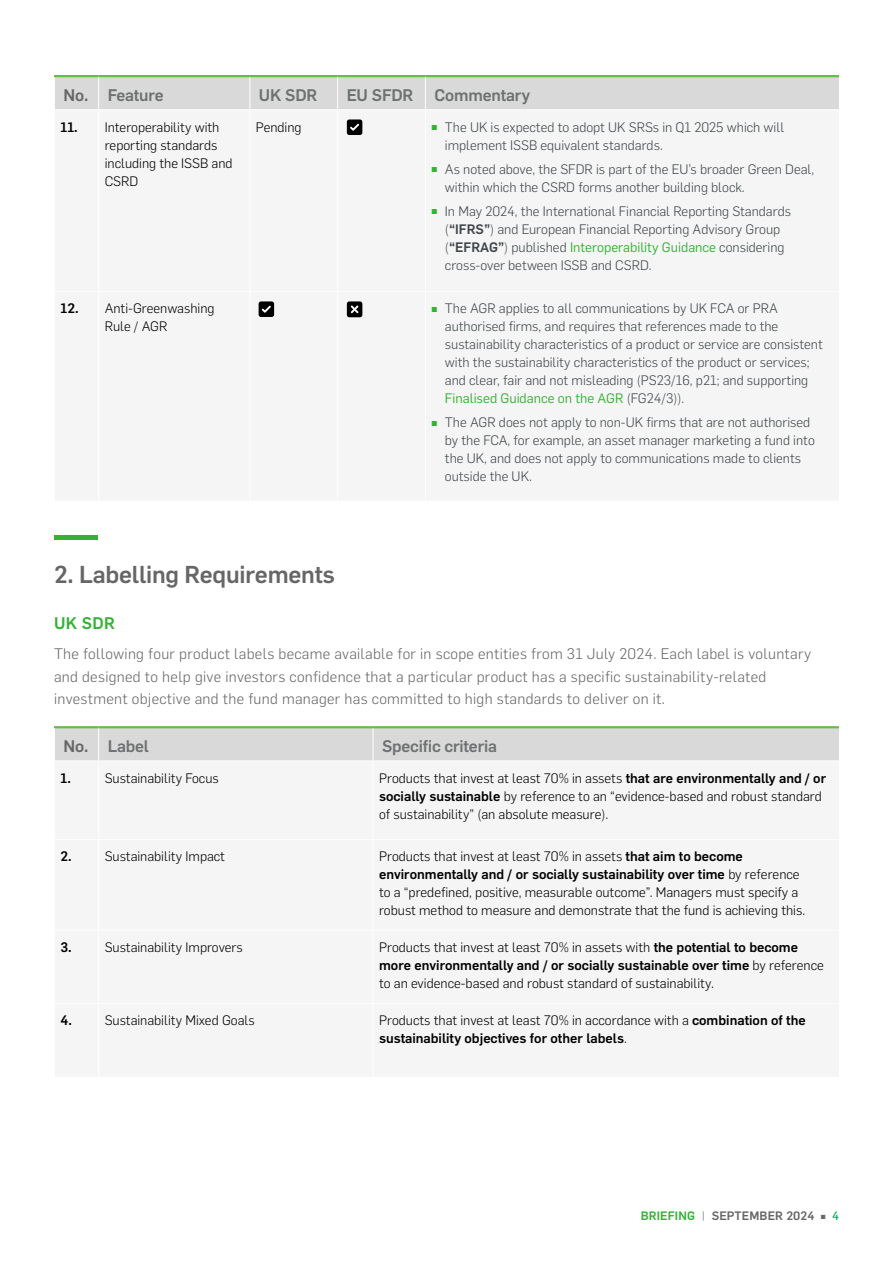
<style>
.page{position:relative;width:893px;height:1263px;background:#fff}
.page>*{position:absolute;margin:0;border:0;box-sizing:border-box;transform-origin:0 0}
.t1{font:500 24px "Flama";letter-spacing:-.01em;color:#666}
.t2{font:500 16.5px "Flama";letter-spacing:-.01em;color:#6e7171}
.t3{font:500 16.5px "Flama";color:#34b233}
.t4{font:300 15px/22.5px "Flama";letter-spacing:.02em;color:#666}
.t5{font:300 13.5px/18px "Flama";color:#3f4649}
.t6{font:300 13.5px/18px "Flama";color:#000}
.t7{font:500 13.5px/18px "Flama";color:#000}
.t8{font:500 12px "Flama";letter-spacing:.01em;color:#666}
.s1{color:#666}
.s2{font-weight:500}
.s3{font-size:9px;color:#34b233}
.s4{font-weight:400;color:#34b233}
.s5{font-weight:300}
.s6{color:#34b233}
.s7{font-family:"Flama Basic";font-weight:400;font-size:7.5px}
.s8{font-family:"Flama Basic";font-weight:400;color:#00a551}
</style>
<div class="page">
<div style="left:55px;top:77px;width:784px;height:32px;background:#d9d9d9"></div>
<hr style="left:54px;top:75px;width:45px;height:2px;background:#68bd49">
<hr style="left:99px;top:75px;width:151px;height:2px;background:#68bd49">
<hr style="left:250px;top:75px;width:88px;height:2px;background:#68bd49">
<hr style="left:338px;top:75px;width:87px;height:2px;background:#68bd49">
<hr style="left:425px;top:75px;width:414px;height:2px;background:#68bd49">
<hr style="left:98px;top:77px;width:1px;height:32px;background:#fff">
<hr style="left:250px;top:77px;width:1px;height:32px;background:#fff">
<hr style="left:337px;top:77px;width:1px;height:32px;background:#fff">
<hr style="left:425px;top:77px;width:1px;height:32px;background:#fff">
<div style="left:55px;top:728px;width:784px;height:32px;background:#d9d9d9"></div>
<hr style="left:54px;top:726px;width:45px;height:2px;background:#68bd49">
<hr style="left:99px;top:726px;width:274px;height:2px;background:#68bd49">
<hr style="left:373px;top:726px;width:466px;height:2px;background:#68bd49">
<hr style="left:98px;top:728px;width:1px;height:32px;background:#fff">
<hr style="left:373px;top:728px;width:1px;height:32px;background:#fff">
<div style="left:54px;top:535px;width:43px;height:5px;background:#34b233"></div>
<div style="left:347px;top:119px;width:15px;height:16px;background:#000;border-radius:3px"></div>
<svg style="left:350px;top:124px;width:9px;height:7px"></svg>
<div style="left:259px;top:301px;width:15px;height:16px;background:#000;border-radius:3px"></div>
<svg style="left:262px;top:306px;width:9px;height:7px"></svg>
<div style="left:347px;top:301px;width:15px;height:16px;background:#000;border-radius:3px"></div>
<svg style="left:351px;top:305px;width:7px;height:8px"></svg>
<p class="t2" style="left:63px;top:83px;width:102px"><span class="s1">No.</span> Feature</p>
<p class="t2" style="left:259px;top:83px;width:60px">UK SDR</p>
<p class="t2" style="left:347px;top:83px;width:68px">EU SFDR</p>
<p class="t2" style="left:434px;top:83px;width:97px">Commentary</p>
<p class="t6" style="left:105px;top:117px;width:129px;text-indent:-44px"><span class="s2">11.</span> Interoperability with reporting standards including the ISSB and<br>CSRD</p>
<p class="t6" style="left:256px;top:117px;width:47px">Pending</p>
<p class="t5" style="left:445px;top:117px;width:341px;text-indent:-14px"><span class="s3">▪</span> The UK is expected to adopt UK SRSs in Q1 2025 which will implement ISSB equivalent standards.</p>
<p class="t5" style="left:445px;top:159px;width:371px;text-indent:-14px"><span class="s3">▪</span> As noted above, the SFDR is part of the EU’s broader Green Deal, within which the CSRD forms another building block.</p>
<p class="t5" style="left:445px;top:201px;width:348px;text-indent:-14px"><span class="s3">▪</span> In May 2024, the International Financial Reporting Standards (<span class="s2">“IFRS”</span>) and European Financial Reporting Advisory Group (<span class="s2">“EFRAG”</span>) published <span class="s4">Interoperability Guidance</span> considering cross-over between ISSB and CSRD.</p>
<p class="t6" style="left:60px;top:299px;width:156px;text-align:center"><span class="s2">12.</span> Anti-Greenwashing<br>Rule / AGR</p>
<p class="t5" style="left:445px;top:299px;width:379px;text-indent:-14px"><span class="s3">▪</span> The AGR applies to all communications by UK FCA or PRA authorised firms, and requires that references made to the sustainability characteristics of a product or service are consistent with the sustainability characteristics of the product or services; and clear, fair and not misleading (PS23/16, p21; and supporting <span class="s4">Finalised Guidance on the AGR</span> (FG24/3)).</p>
<p class="t5" style="left:445px;top:413px;width:371px;text-indent:-14px"><span class="s3">▪</span> The AGR does not apply to non-UK firms that are not authorised by the FCA, for example, an asset manager marketing a fund into the UK, and does not apply to communications made to clients outside the UK.</p>
<h1 class="t1" style="left:54px;top:557px;width:282px">2. Labelling Requirements</h1>
<p class="t3" style="left:54px;top:611px;width:62px">UK SDR</p>
<p class="t4" style="left:54px;top:642px;width:759px">The following four product labels became available for in scope entities from 31 July 2024. Each label is voluntary and designed to help give investors confidence that a particular product has a specific sustainability-related investment objective and the fund manager has committed to high standards to deliver on it.</p>
<p class="t2" style="left:63px;top:734px;width:87px"><span class="s1">No.</span> Label</p>
<p class="t2" style="left:382px;top:734px;width:117px">Specific criteria</p>
<p class="t7" style="left:60px;top:768px;width:12px">1.</p>
<p class="t6" style="left:105px;top:768px;width:116px">Sustainability Focus</p>
<p class="t6" style="left:379px;top:768px;width:449px">Products that invest at least 70% in assets <span class="s2">that are environmentally and / or socially sustainable</span> by reference to an “evidence-based and robust standard of sustainability” (an absolute measure).</p>
<p class="t7" style="left:60px;top:847px;width:13px">2.</p>
<p class="t6" style="left:105px;top:847px;width:122px">Sustainability Impact</p>
<p class="t6" style="left:379px;top:847px;width:428px">Products that invest at least 70% in assets <span class="s2">that aim to become environmentally and / or socially sustainability over time</span> by reference to a “predefined, positive, measurable outcome”. Managers must specify a robust method to measure and demonstrate that the fund is achieving this.</p>
<p class="t7" style="left:60px;top:937px;width:13px">3.</p>
<p class="t6" style="left:105px;top:937px;width:140px">Sustainability Improvers</p>
<p class="t6" style="left:379px;top:937px;width:446px">Products that invest at least 70% in assets with <span class="s2">the potential to become more environmentally and / or socially sustainable over time</span> by reference to an evidence-based and robust standard of sustainability.</p>
<p class="t7" style="left:60px;top:1010px;width:13px">4.</p>
<p class="t6" style="left:105px;top:1011px;width:151px">Sustainability Mixed Goals</p>
<p class="t7" style="left:379px;top:1010px;width:428px"><span class="s5">Products that invest at least 70% in accordance with a</span> combination of the sustainability objectives for other labels<span class="s5">.</span></p>
<p class="t8" style="left:641px;top:1207px;width:200px"><span class="s6">BRIEFING</span> <span class="s5">|</span> SEPTEMBER 2024 <span class="s7">▪</span> <span class="s8">4</span></p>
</div>
